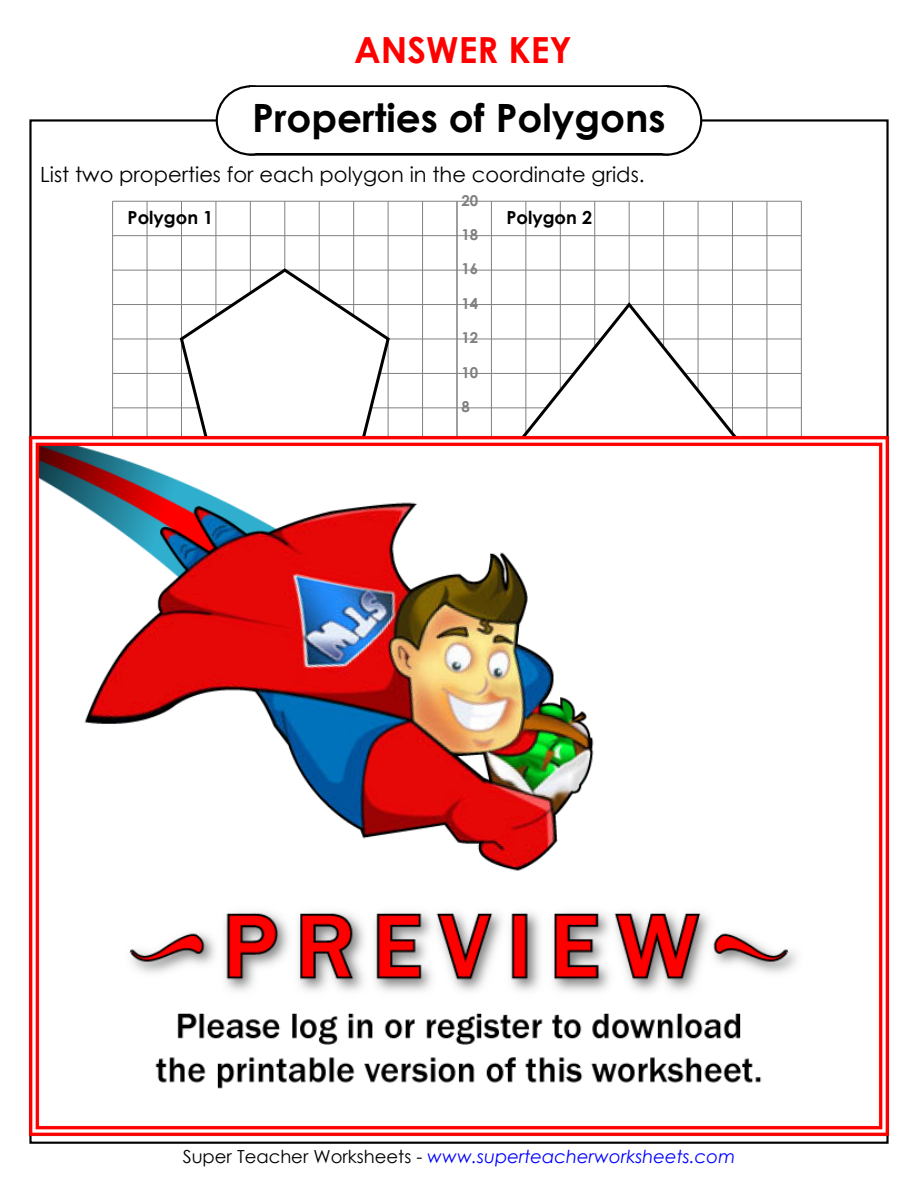
<style>
.page{position:relative;width:918px;height:1188px;background:#fff}
.page>*{position:absolute;margin:0;border:0;box-sizing:border-box;transform-origin:0 0}
.t1{font:700 39px "Century Gothic 2";color:#000}
.t2{font:700 36px "Century Gothic 2";color:#f00}
.t3{font:21px "Century Gothic 2";color:#000}
.t4{font:italic 18px "Century Gothic 2";color:#00f}
.t5{font:700 18px "Century Gothic 2";color:#000}
.t6{font:700 15px "Century Gothic 2";color:#808080}
.s1{font-style:normal;color:#000}
</style>
<div class="page">
<div style="left:632px;top:85px;width:70px;height:71px;border:4px solid #000;border-radius:50%"></div>
<div style="left:249px;top:85px;width:420px;height:71px;border:4px solid #000"></div>
<div style="left:216px;top:85px;width:70px;height:71px;border:4px solid #000;border-radius:50%"></div>
<div style="left:634px;top:87px;width:66px;height:66px;background:#fff;border-radius:50%"></div>
<div style="left:251px;top:87px;width:416px;height:66px;background:#fff"></div>
<div style="left:218px;top:87px;width:66px;height:66px;background:#fff;border-radius:50%"></div>
<hr style="left:113px;top:201px;width:688px;height:1px;background:#808080">
<hr style="left:113px;top:235px;width:688px;height:1px;background:#808080">
<hr style="left:113px;top:270px;width:688px;height:1px;background:#808080">
<hr style="left:113px;top:304px;width:688px;height:1px;background:#808080">
<hr style="left:113px;top:339px;width:688px;height:1px;background:#808080">
<hr style="left:113px;top:373px;width:688px;height:1px;background:#808080">
<hr style="left:113px;top:407px;width:688px;height:1px;background:#808080">
<hr style="left:112px;top:201px;width:1px;height:689px;background:#808080">
<hr style="left:147px;top:201px;width:1px;height:689px;background:#808080">
<hr style="left:181px;top:201px;width:1px;height:689px;background:#808080">
<hr style="left:216px;top:201px;width:1px;height:689px;background:#808080">
<hr style="left:250px;top:201px;width:1px;height:689px;background:#808080">
<hr style="left:284px;top:201px;width:1px;height:689px;background:#808080">
<hr style="left:319px;top:201px;width:1px;height:689px;background:#808080">
<hr style="left:353px;top:201px;width:1px;height:689px;background:#808080">
<hr style="left:388px;top:201px;width:1px;height:689px;background:#808080">
<hr style="left:422px;top:201px;width:1px;height:689px;background:#808080">
<hr style="left:456px;top:201px;width:2px;height:689px;background:#808080">
<hr style="left:491px;top:201px;width:1px;height:689px;background:#808080">
<hr style="left:525px;top:201px;width:1px;height:689px;background:#808080">
<hr style="left:560px;top:201px;width:1px;height:689px;background:#808080">
<hr style="left:594px;top:201px;width:1px;height:689px;background:#808080">
<hr style="left:629px;top:201px;width:1px;height:689px;background:#808080">
<hr style="left:663px;top:201px;width:1px;height:689px;background:#808080">
<hr style="left:698px;top:201px;width:1px;height:689px;background:#808080">
<hr style="left:732px;top:201px;width:1px;height:689px;background:#808080">
<hr style="left:767px;top:201px;width:1px;height:689px;background:#808080">
<hr style="left:801px;top:201px;width:1px;height:689px;background:#808080">
<svg style="left:178px;top:267px;width:214px;height:159px"></svg>
<svg style="left:487px;top:300px;width:286px;height:126px"></svg>
<img style="left:28px;top:426px;width:862px;height:718px">
<h2 class="t2" style="left:354px;top:23px;width:219px">ANSWER KEY</h2>
<h1 class="t1" style="left:252px;top:88px;width:415px">Properties of Polygons</h1>
<p class="t3" style="left:40px;top:160px;width:606px">List two properties for each polygon in the coordinate grids.</p>
<p class="t6" style="left:462px;top:189px;width:18px">20</p>
<p class="t6" style="left:462px;top:223px;width:18px">18</p>
<p class="t6" style="left:462px;top:258px;width:18px">16</p>
<p class="t6" style="left:462px;top:292px;width:18px">14</p>
<p class="t6" style="left:462px;top:326px;width:18px">12</p>
<p class="t6" style="left:462px;top:361px;width:18px">10</p>
<p class="t6" style="left:462px;top:395px;width:10px">8</p>
<p class="t5" style="left:128px;top:204px;width:87px">Polygon 1</p>
<p class="t5" style="left:506px;top:204px;width:87px">Polygon 2</p>
<p class="t4" style="left:183px;top:1144px;width:554px"><span class="s1">Super Teacher Worksheets -</span> www.superteacherworksheets.com</p>
</div>
